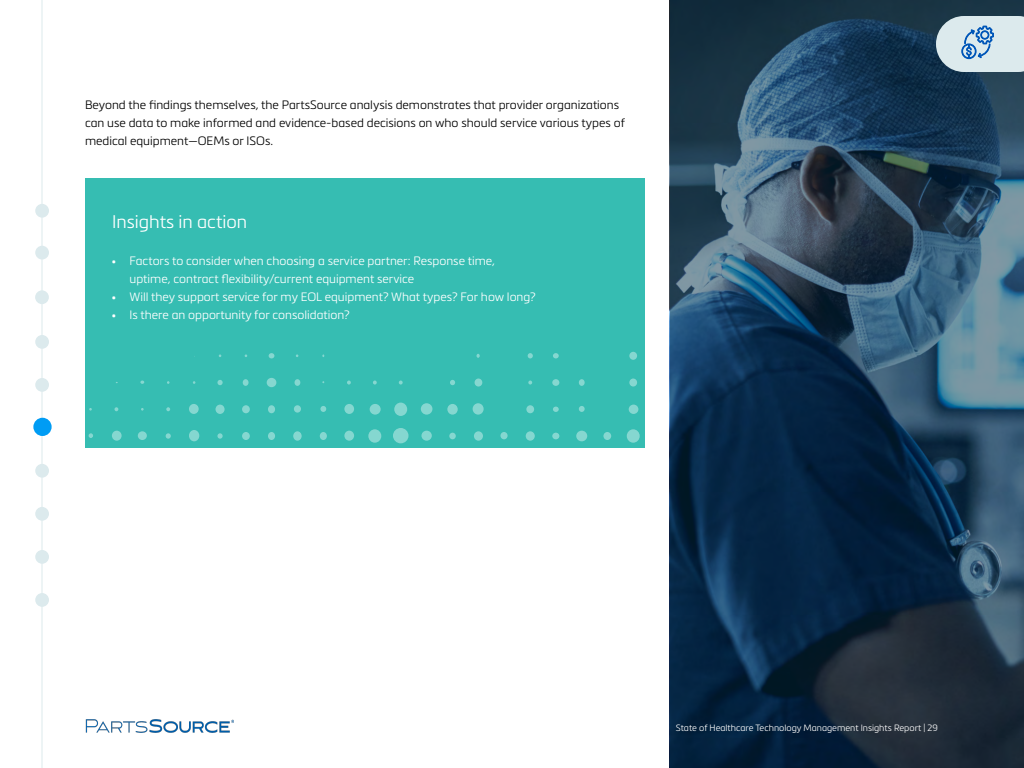
<style>
.page{position:relative;width:1024px;height:768px;background:#fff}
.page>*{position:absolute;margin:0;border:0;box-sizing:border-box;transform-origin:0 0}
.t1{font:300 18px "Metronic Pro";color:#fff}
.t2{font:300 12px/18px "Metronic Pro";color:#fff}
.t3{font:300 12px/18px "Metronic Pro";color:#000}
.t4{font:300 9px "Metronic Pro";color:#fff}
</style>
<div class="page">
<img style="left:85px;top:719px;width:149px;height:14px">
<div style="left:85px;top:178px;width:560px;height:270px;background:#36bdb2"></div>
<svg style="left:670px;top:0;width:354px;height:768px;background:#1f3d55"></svg>
<svg style="left:936px;top:16px;width:88px;height:172px;background:#516e82"></svg>
<svg style="left:89px;top:433px;width:4px;height:5px"></svg>
<div style="left:112px;top:431px;width:10px;height:10px;background:#fff;border-radius:50%;opacity:.4"></div>
<div style="left:138px;top:431px;width:9px;height:9px;background:#fff;border-radius:50%;opacity:.4"></div>
<svg style="left:166px;top:433px;width:5px;height:6px"></svg>
<div style="left:189px;top:430px;width:10px;height:11px;background:#85d7d0;border-radius:50%"></div>
<svg style="left:217px;top:433px;width:6px;height:6px"></svg>
<div style="left:242px;top:432px;width:8px;height:8px;background:#85d7d0;border-radius:50%"></div>
<div style="left:268px;top:432px;width:7px;height:8px;background:#85d7d0;border-radius:50%"></div>
<div style="left:293px;top:431px;width:9px;height:10px;background:#fff;border-radius:50%;opacity:.4"></div>
<div style="left:320px;top:432px;width:7px;height:8px;background:#85d7d0;border-radius:50%"></div>
<div style="left:344px;top:431px;width:10px;height:10px;background:#fff;border-radius:50%;opacity:.4"></div>
<div style="left:368px;top:429px;width:13px;height:14px;background:#fff;border-radius:50%;opacity:.4"></div>
<div style="left:393px;top:428px;width:16px;height:15px;background:#85d7d0;border-radius:50%"></div>
<div style="left:421px;top:431px;width:11px;height:10px;background:#85d7d0;border-radius:50%"></div>
<div style="left:449px;top:433px;width:7px;height:6px;background:#85d7d0;border-radius:50%"></div>
<div style="left:474px;top:431px;width:9px;height:10px;background:#fff;border-radius:50%;opacity:.4"></div>
<div style="left:500px;top:432px;width:8px;height:7px;background:#fff;border-radius:50%;opacity:.4"></div>
<div style="left:526px;top:431px;width:9px;height:10px;background:#fff;border-radius:50%;opacity:.4"></div>
<div style="left:552px;top:433px;width:7px;height:6px;background:#85d7d0;border-radius:50%"></div>
<div style="left:576px;top:431px;width:11px;height:10px;background:#85d7d0;border-radius:50%"></div>
<div style="left:603px;top:432px;width:8px;height:8px;background:#85d7d0;border-radius:50%"></div>
<div style="left:627px;top:429px;width:13px;height:14px;background:#fff;border-radius:50%;opacity:.4"></div>
<svg style="left:114px;top:407px;width:4px;height:4px"></svg>
<svg style="left:166px;top:407px;width:4px;height:4px"></svg>
<div style="left:189px;top:404px;width:10px;height:10px;background:#fff;border-radius:50%;opacity:.4"></div>
<div style="left:216px;top:405px;width:9px;height:9px;background:#85d7d0;border-radius:50%"></div>
<div style="left:242px;top:405px;width:8px;height:8px;background:#85d7d0;border-radius:50%"></div>
<div style="left:268px;top:405px;width:7px;height:8px;background:#85d7d0;border-radius:50%"></div>
<div style="left:294px;top:405px;width:7px;height:8px;background:#85d7d0;border-radius:50%"></div>
<svg style="left:320px;top:406px;width:6px;height:6px"></svg>
<div style="left:344px;top:404px;width:10px;height:10px;background:#fff;border-radius:50%;opacity:.4"></div>
<div style="left:370px;top:404px;width:11px;height:11px;background:#85d7d0;border-radius:50%"></div>
<div style="left:394px;top:403px;width:13px;height:13px;background:#85d7d0;border-radius:50%"></div>
<div style="left:421px;top:403px;width:11px;height:12px;background:#85d7d0;border-radius:50%"></div>
<div style="left:447px;top:404px;width:11px;height:11px;background:#85d7d0;border-radius:50%"></div>
<div style="left:473px;top:403px;width:11px;height:12px;background:#85d7d0;border-radius:50%"></div>
<div style="left:526px;top:405px;width:8px;height:8px;background:#85d7d0;border-radius:50%"></div>
<svg style="left:553px;top:407px;width:6px;height:5px"></svg>
<svg style="left:579px;top:406px;width:6px;height:6px"></svg>
<div style="left:629px;top:405px;width:9px;height:9px;background:#85d7d0;border-radius:50%"></div>
<svg style="left:217px;top:380px;width:6px;height:5px"></svg>
<div style="left:243px;top:379px;width:6px;height:7px;background:#85d7d0;border-radius:50%"></div>
<div style="left:267px;top:378px;width:9px;height:9px;background:#85d7d0;border-radius:50%"></div>
<svg style="left:295px;top:379px;width:5px;height:7px"></svg>
<svg style="left:347px;top:381px;width:4px;height:4px"></svg>
<svg style="left:373px;top:381px;width:4px;height:4px"></svg>
<svg style="left:399px;top:381px;width:4px;height:4px"></svg>
<svg style="left:450px;top:380px;width:5px;height:5px"></svg>
<div style="left:475px;top:379px;width:7px;height:8px;background:#85d7d0;border-radius:50%"></div>
<svg style="left:528px;top:381px;width:4px;height:4px"></svg>
<div style="left:552px;top:379px;width:7px;height:7px;background:#85d7d0;border-radius:50%"></div>
<div style="left:579px;top:379px;width:6px;height:7px;background:#85d7d0;border-radius:50%"></div>
<div style="left:629px;top:379px;width:8px;height:8px;background:#85d7d0;border-radius:50%"></div>
<svg style="left:269px;top:353px;width:5px;height:5px"></svg>
<svg style="left:528px;top:353px;width:5px;height:5px"></svg>
<svg style="left:553px;top:353px;width:6px;height:5px"></svg>
<div style="left:629px;top:352px;width:8px;height:8px;background:#85d7d0;border-radius:50%"></div>
<hr style="left:42px;top:0;width:1px;height:768px;background:#dceaed">
<div style="left:35px;top:246px;width:14px;height:14px;background:#dceaed;border-radius:50%"></div>
<div style="left:35px;top:335px;width:14px;height:14px;background:#dceaed;border-radius:50%"></div>
<div style="left:35px;top:290px;width:14px;height:14px;background:#dceaed;border-radius:50%"></div>
<div style="left:35px;top:378px;width:14px;height:14px;background:#dceaed;border-radius:50%"></div>
<div style="left:35px;top:464px;width:14px;height:14px;background:#dceaed;border-radius:50%"></div>
<div style="left:35px;top:507px;width:14px;height:14px;background:#dceaed;border-radius:50%"></div>
<div style="left:35px;top:550px;width:14px;height:14px;background:#dceaed;border-radius:50%"></div>
<div style="left:35px;top:593px;width:14px;height:14px;background:#dceaed;border-radius:50%"></div>
<div style="left:35px;top:204px;width:14px;height:14px;background:#dceaed;border-radius:50%"></div>
<div style="left:33px;top:418px;width:19px;height:18px;background:#009cf4;border-radius:50%"></div>
<p class="t3" style="left:85px;top:95px;width:542px">Beyond the findings themselves, the PartsSource analysis demonstrates that provider organizations can use data to make informed and evidence-based decisions on who should service various types of medical equipment—OEMs or ISOs.</p>
<p class="t1" style="left:112px;top:209px;width:137px">Insights in action</p>
<p class="t2" style="left:130px;top:251px;width:367px;text-indent:-18px">• Factors to consider when choosing a service partner: Response time, uptime, contract flexibility/current equipment service</p>
<p class="t2" style="left:112px;top:287px;width:426px">• Will they support service for my EOL equipment? What types? For how long?</p>
<p class="t2" style="left:112px;top:305px;width:240px">• Is there an opportunity for consolidation?</p>
<p class="t4" style="left:676px;top:722px;width:264px">State of Healthcare Technology Management Insights Report | 29</p>
</div>
